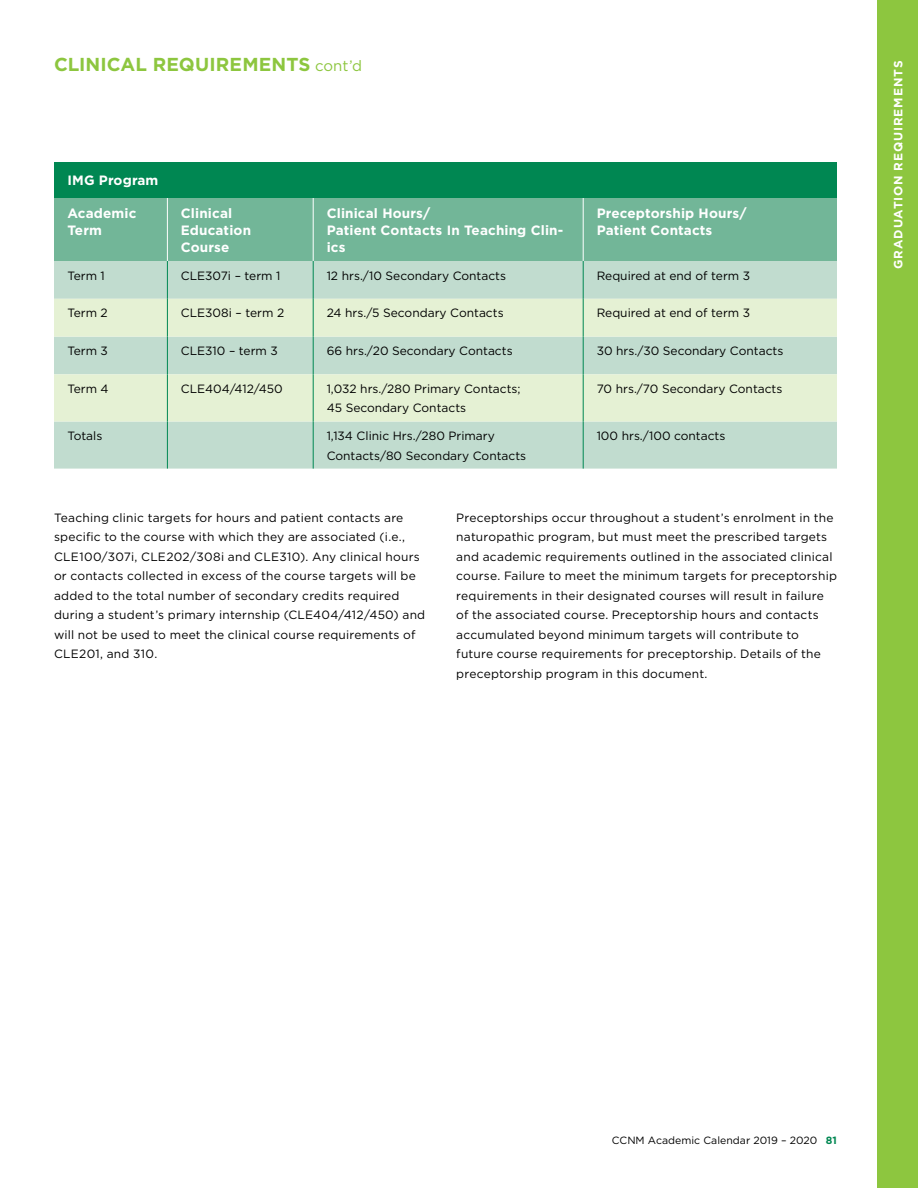
<style>
.page{position:relative;width:918px;height:1188px;background:#fff}
.page>*{position:absolute;margin:0;border:0;box-sizing:border-box;transform-origin:0 0}
.t1{font:700 18.75px "Gotham";letter-spacing:.005em;color:#8dc63f}
.t2{font:700 13.5px/17.1px "Gotham";letter-spacing:.01em;color:#fff}
.t3{font:12px/19.5px "Gotham";letter-spacing:.01em;color:#000}
.t4{font:700 12px "Gotham";letter-spacing:.075em;color:#fff}
.t5{font:10.5px "Gotham";letter-spacing:.005em;color:#000}
.s1{font-weight:400;font-size:15px}
.s2{font-weight:700;color:#008752}
</style>
<div class="page">
<div style="left:878px;top:0;width:40px;height:1188px;background:#8dc63f"></div>
<div style="left:54px;top:162px;width:783px;height:36px;background:#008752"></div>
<div style="left:54px;top:198px;width:783px;height:63px;background:#72b698"></div>
<div style="left:54px;top:261px;width:783px;height:208px;background:#c1dccf"></div>
<svg style="left:54px;top:299px;width:783px;height:122px;background:#d9ead2"></svg>
<hr style="left:167px;top:198px;width:1px;height:63px;background:#fff">
<hr style="left:313px;top:198px;width:1px;height:63px;background:#fff">
<hr style="left:583px;top:198px;width:1px;height:63px;background:#fff">
<hr style="left:167px;top:261px;width:1px;height:38px;background:#008752">
<hr style="left:167px;top:299px;width:1px;height:38px;background:#008752">
<hr style="left:167px;top:337px;width:1px;height:37px;background:#008752">
<hr style="left:167px;top:374px;width:1px;height:47px;background:#008752">
<hr style="left:167px;top:421px;width:1px;height:48px;background:#008752">
<hr style="left:313px;top:261px;width:1px;height:38px;background:#008752">
<hr style="left:313px;top:299px;width:1px;height:38px;background:#008752">
<hr style="left:313px;top:337px;width:1px;height:37px;background:#008752">
<hr style="left:313px;top:374px;width:1px;height:47px;background:#008752">
<hr style="left:313px;top:421px;width:1px;height:48px;background:#008752">
<hr style="left:583px;top:261px;width:1px;height:38px;background:#008752">
<hr style="left:583px;top:299px;width:1px;height:38px;background:#008752">
<hr style="left:583px;top:337px;width:1px;height:37px;background:#008752">
<hr style="left:583px;top:374px;width:1px;height:47px;background:#008752">
<hr style="left:583px;top:421px;width:1px;height:48px;background:#008752">
<h1 class="t1" style="left:54px;top:52px;width:310px">CLINICAL REQUIREMENTS <span class="s1">cont’d</span></h1>
<p class="t4" style="left:890px;top:269px;width:210px;rotate:-90deg">GRADUATION REQUIREMENTS</p>
<p class="t2" style="left:68px;top:172px;width:92px">IMG Program</p>
<p class="t2" style="left:68px;top:204px;width:70px">Academic<br>Term</p>
<p class="t2" style="left:181px;top:204px;width:72px">Clinical<br>Education<br>Course</p>
<p class="t2" style="left:327px;top:204px;width:238px">Clinical Hours/<br>Patient Contacts In Teaching Clin&shy;ics</p>
<p class="t2" style="left:597px;top:204px;width:151px">Preceptorship Hours/<br>Patient Contacts</p>
<p class="t3" style="left:68px;top:265px;width:39px">Term 1</p>
<p class="t3" style="left:181px;top:265px;width:101px">CLE307i – term 1</p>
<p class="t3" style="left:327px;top:265px;width:181px">12 hrs./10 Secondary Contacts</p>
<p class="t3" style="left:597px;top:265px;width:155px">Required at end of term 3</p>
<p class="t3" style="left:68px;top:303px;width:42px">Term 2</p>
<p class="t3" style="left:181px;top:303px;width:105px">CLE308i – term 2</p>
<p class="t3" style="left:327px;top:303px;width:178px">24 hrs./5 Secondary Contacts</p>
<p class="t3" style="left:597px;top:303px;width:155px">Required at end of term 3</p>
<p class="t3" style="left:68px;top:341px;width:42px">Term 3</p>
<p class="t3" style="left:181px;top:341px;width:99px">CLE310 – term 3</p>
<p class="t3" style="left:327px;top:341px;width:187px">66 hrs./20 Secondary Contacts</p>
<p class="t3" style="left:597px;top:341px;width:188px">30 hrs./30 Secondary Contacts</p>
<p class="t3" style="left:68px;top:379px;width:43px">Term 4</p>
<p class="t3" style="left:181px;top:379px;width:103px">CLE404/412/450</p>
<p class="t3" style="left:327px;top:379px;width:195px">1,032 hrs./280 Primary Contacts;<br>45 Secondary Contacts</p>
<p class="t3" style="left:597px;top:379px;width:187px">70 hrs./70 Secondary Contacts</p>
<p class="t3" style="left:68px;top:426px;width:36px">Totals</p>
<p class="t3" style="left:327px;top:426px;width:201px">1,134 Clinic Hrs./280 Primary<br>Contacts/80 Secondary Contacts</p>
<p class="t3" style="left:597px;top:426px;width:130px">100 hrs./100 contacts</p>
<p class="t3" style="left:54px;top:507px;width:373px">Teaching clinic targets for hours and patient contacts are specific to the course with which they are associated (i.e., CLE100/307i, CLE202/308i and CLE310). Any clinical hours or contacts collected in excess of the course targets will be added to the total number of secondary credits required during a student’s primary internship (CLE404/412/450) and will not be used to meet the clinical course requirements of CLE201, and 310.</p>
<p class="t3" style="left:456px;top:507px;width:382px">Preceptorships occur throughout a student’s enrolment in the naturopathic program, but must meet the prescribed targets and academic requirements outlined in the associated clinical course. Failure to meet the minimum targets for preceptorship requirements in their designated courses will result in failure of the associated course. Preceptorship hours and contacts accumulated beyond minimum targets will contribute to future course requirements for preceptorship. Details of the preceptorship program in this document.</p>
<p class="t5" style="left:612px;top:1134px;width:227px">CCNM Academic Calendar 2019 – 2020 <span class="s2">81</span></p>
</div>
